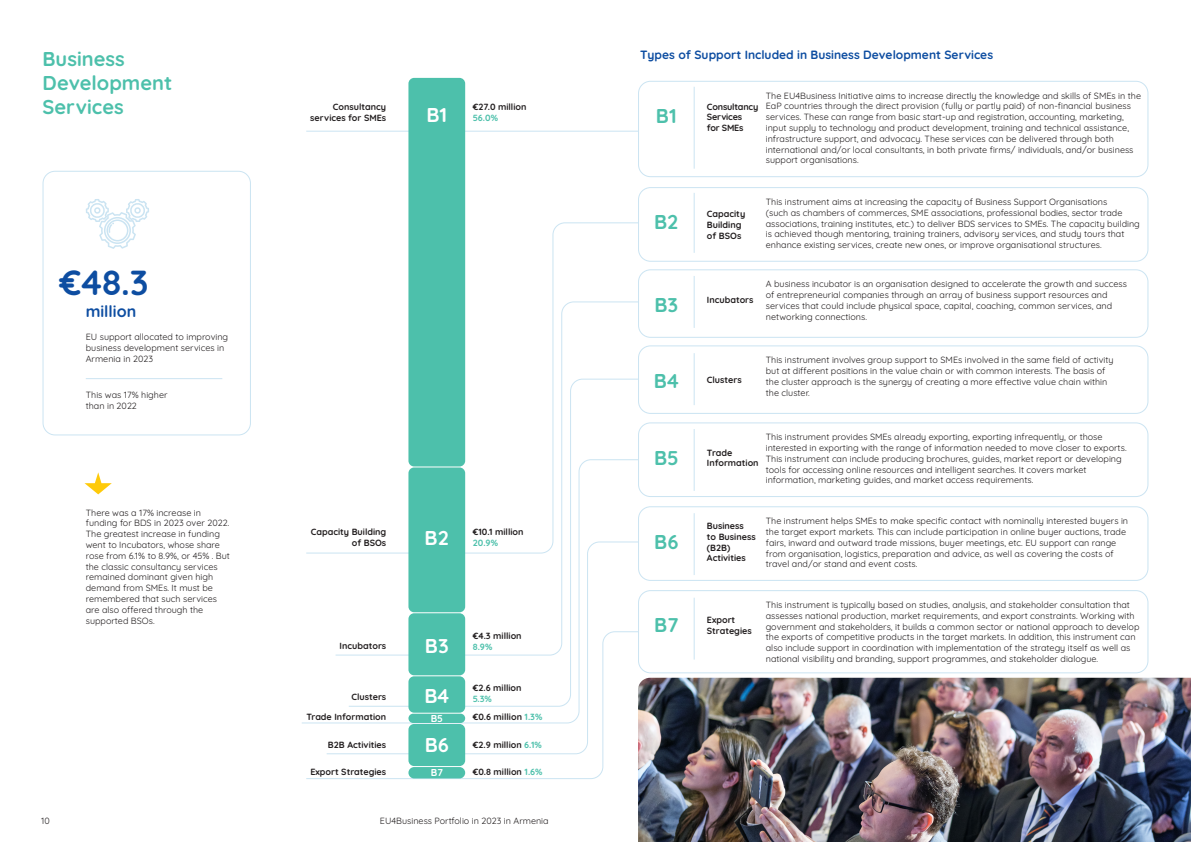
<style>
.page{position:relative;width:1191px;height:842px;background:#fff}
.page>*{position:absolute;margin:0;border:0;box-sizing:border-box;transform-origin:0 0}
.t1{font:700 35px "Quicksand";color:#0d4da1}
.t2{font:700 20px/24px "Quicksand";color:#4dc0ab}
.t3{font:700 20px "Quicksand";color:#fff}
.t4{font:700 16px "Quicksand";color:#0d4da1}
.t5{font:700 12px "Quicksand";color:#0d4da1}
.t6{font:700 10px "Quicksand";color:#fff}
.t7{font:9px/10.8px "Quicksand";color:#231f20}
.t8{font:700 9px/10.8px "Quicksand";color:#231f20}
.t9{font:700 9px/10.8px "Quicksand";letter-spacing:-.02em;color:#231f20}
.s1{color:#4dc0ab}
</style>
<div class="page">
<hr style="left:306px;top:131px;width:332px;height:1px;background:#cbe4f2">
<svg style="left:465px;top:301px;width:174px;height:77px"></svg>
<svg style="left:465px;top:378px;width:174px;height:81px"></svg>
<svg style="left:302px;top:459px;width:337px;height:265px"></svg>
<svg style="left:326px;top:541px;width:313px;height:90px"></svg>
<svg style="left:305px;top:631px;width:334px;height:148px"></svg>
<div style="left:408px;top:78px;width:57px;height:388px;background:#4dc0ab;border-radius:6px"></div>
<div style="left:408px;top:467px;width:57px;height:145px;background:#4dc0ab;border-radius:6px"></div>
<div style="left:408px;top:613px;width:57px;height:62px;background:#4dc0ab;border-radius:6px"></div>
<div style="left:408px;top:676px;width:57px;height:37px;background:#4dc0ab;border-radius:6px"></div>
<div style="left:408px;top:714px;width:57px;height:9px;background:#4dc0ab;border-radius:5px"></div>
<div style="left:408px;top:724px;width:57px;height:42px;background:#4dc0ab;border-radius:6px"></div>
<div style="left:408px;top:767px;width:57px;height:11px;background:#4dc0ab;border-radius:6px"></div>
<div style="left:43px;top:171px;width:208px;height:264px;border:1px solid #cbe4f2;border-radius:12px"></div>
<div style="left:638px;top:81px;width:510px;height:96px;border:1px solid #cbe4f2;border-radius:12px"></div>
<div style="left:638px;top:187px;width:510px;height:75px;border:1px solid #cbe4f2;border-radius:12px"></div>
<div style="left:638px;top:269px;width:510px;height:69px;border:1px solid #cbe4f2;border-radius:12px"></div>
<div style="left:638px;top:345px;width:510px;height:69px;border:1px solid #cbe4f2;border-radius:12px"></div>
<div style="left:638px;top:422px;width:510px;height:75px;border:1px solid #cbe4f2;border-radius:12px"></div>
<div style="left:638px;top:506px;width:510px;height:75px;border:1px solid #cbe4f2;border-radius:12px"></div>
<div style="left:638px;top:590px;width:510px;height:83px;border:1px solid #cbe4f2;border-radius:12px"></div>
<svg style="left:86px;top:199px;width:63px;height:50px"></svg>
<svg style="left:84px;top:472px;width:28px;height:22px"></svg>
<img style="left:638px;top:678px;width:553px;height:164px">
<hr style="left:693px;top:87px;width:1px;height:82px;background:#cbe4f2">
<hr style="left:693px;top:193px;width:1px;height:60px;background:#cbe4f2">
<hr style="left:693px;top:276px;width:1px;height:52px;background:#cbe4f2">
<hr style="left:693px;top:353px;width:1px;height:52px;background:#cbe4f2">
<hr style="left:693px;top:429px;width:1px;height:62px;background:#cbe4f2">
<hr style="left:693px;top:513px;width:1px;height:62px;background:#cbe4f2">
<hr style="left:693px;top:598px;width:1px;height:61px;background:#cbe4f2">
<hr style="left:86px;top:378px;width:136px;height:1px;background:#cbe4f2">
<p class="t2" style="left:43px;top:45px;width:131px">Business<br>Development<br>Services</p>
<p class="t1" style="left:60px;top:256px;width:91px">€48.3</p>
<p class="t4" style="left:86px;top:298px;width:52px">million</p>
<p class="t7" style="left:86px;top:330px;width:144px">EU support allocated to improving business development services in<br>Armenia in 2023</p>
<p class="t7" style="left:86px;top:389px;width:83px">This was 17% higher than in 2022</p>
<p class="t7" style="left:86px;top:506px;width:146px">There was a 17% increase in funding for BDS in 2023 over 2022.<br>The greatest increase in funding went to Incubators, whose share rose from 6.1% to 8.9%, or 45% . But the classic consultancy services remained dominant given high demand from SMEs. It must be remembered that such services are also offered through the supported BSOs.</p>
<p class="t8" style="left:310px;top:101px;width:77px;text-align:right">Consultancy services for SMEs</p>
<p class="t3" style="left:426px;top:100px;width:22px">B1</p>
<p class="t8" style="left:473px;top:101px;width:55px">€27.0 million<br><span class="s1">56.0%</span></p>
<p class="t8" style="left:311px;top:525px;width:77px;text-align:right">Capacity Building of BSOs</p>
<p class="t3" style="left:424px;top:522px;width:26px">B2</p>
<p class="t8" style="left:473px;top:525px;width:52px">€10.1 million<br><span class="s1">20.9%</span></p>
<p class="t8" style="left:340px;top:640px;width:48px">Incubators</p>
<p class="t8" style="left:351px;top:691px;width:36px">Clusters</p>
<p class="t8" style="left:306px;top:710px;width:81px">Trade Information</p>
<p class="t8" style="left:328px;top:738px;width:60px">B2B Activities</p>
<p class="t8" style="left:310px;top:765px;width:77px">Export Strategies</p>
<p class="t3" style="left:425px;top:630px;width:25px">B3</p>
<p class="t3" style="left:424px;top:680px;width:26px">B4</p>
<p class="t3" style="left:425px;top:729px;width:26px">B6</p>
<p class="t6" style="left:431px;top:711px;width:14px">B5</p>
<p class="t6" style="left:431px;top:765px;width:14px">B7</p>
<p class="t8" style="left:473px;top:629px;width:50px">€4.3 million<br><span class="s1">8.9%</span></p>
<p class="t8" style="left:473px;top:682px;width:50px">€2.6 million<br><span class="s1">5.3%</span></p>
<p class="t8" style="left:473px;top:710px;width:71px">€0.6 million <span class="s1">1.3%</span></p>
<p class="t8" style="left:473px;top:738px;width:71px">€2.9 million <span class="s1">6.1%</span></p>
<p class="t8" style="left:473px;top:765px;width:71px">€0.8 million <span class="s1">1.6%</span></p>
<p class="t7" style="left:41px;top:814px;width:10px">10</p>
<p class="t7" style="left:380px;top:815px;width:170px">EU4Business Portfolio in 2023 in Armenia</p>
<p class="t5" style="left:640px;top:45px;width:354px">Types of Support Included in Business Development Services</p>
<p class="t2" style="left:656px;top:102px;width:22px">B1</p>
<p class="t2" style="left:654px;top:208px;width:26px">B2</p>
<p class="t2" style="left:654px;top:290px;width:25px">B3</p>
<p class="t2" style="left:654px;top:367px;width:26px">B4</p>
<p class="t2" style="left:654px;top:444px;width:26px">B5</p>
<p class="t2" style="left:654px;top:527px;width:26px">B6</p>
<p class="t2" style="left:654px;top:611px;width:26px">B7</p>
<p class="t7" style="left:766px;top:89px;width:377px">The EU4Business Initiative aims to increase directly the knowledge and skills of SMEs in the EaP countries through the direct provision (fully or partly paid) of non-financial business services. These can range from basic start-up and registration, accounting, marketing, input supply to technology and product development, training and technical assistance, infrastructure support, and advocacy. These services can be delivered through both international and/or local consultants, in both private firms/ individuals, and/or business support organisations.</p>
<p class="t7" style="left:766px;top:195px;width:375px">This instrument aims at increasing the capacity of Business Support Organisations<br>(such as chambers of commerces, SME associations, professional bodies, sector trade associations, training institutes, etc.) to deliver BDS services to SMEs. The capacity building is achieved though mentoring, training trainers, advisory services, and study tours that enhance existing services, create new ones, or improve organisational structures.</p>
<p class="t7" style="left:766px;top:278px;width:363px">A business incubator is an organisation designed to accelerate the growth and success of entrepreneurial companies through an array of business support resources and services that could include physical space, capital, coaching, common services, and networking connections.</p>
<p class="t7" style="left:766px;top:354px;width:349px">This instrument involves group support to SMEs involved in the same field of activity but at different positions in the value chain or with common interests. The basis of the cluster approach is the synergy of creating a more effective value chain within the cluster.</p>
<p class="t7" style="left:766px;top:431px;width:362px">This instrument provides SMEs already exporting, exporting infrequently, or those interested in exporting with the range of information needed to move closer to exports.<br>This instrument can include producing brochures, guides, market report or developing tools for accessing online resources and intelligent searches. It covers market information, marketing guides, and market access requirements.</p>
<p class="t7" style="left:766px;top:515px;width:364px">The instrument helps SMEs to make specific contact with nominally interested buyers in the target export markets. This can include participation in online buyer auctions, trade fairs, inward and outward trade missions, buyer meetings, etc. EU support can range from organisation, logistics, preparation and advice, as well as covering the costs of travel and/or stand and event costs.</p>
<p class="t7" style="left:766px;top:598px;width:375px">This instrument is typically based on studies, analysis, and stakeholder consultation that assesses national production, market requirements, and export constraints. Working with government and stakeholders, it builds a common sector or national approach to develop the exports of competitive products in the target markets. In addition, this instrument can also include support in coordination with implementation of the strategy itself as well as national visibility and branding, support programmes, and stakeholder dialogue.</p>
<p class="t9" style="left:707px;top:100px;width:53px">Consultancy<br>Services<br>for SMEs</p>
<p class="t8" style="left:707px;top:207px;width:40px">Capacity<br>Building of BSOs</p>
<p class="t8" style="left:707px;top:293px;width:48px">Incubators</p>
<p class="t8" style="left:707px;top:374px;width:36px">Clusters</p>
<p class="t8" style="left:707px;top:446px;width:53px">Trade<br>Information</p>
<p class="t8" style="left:707px;top:519px;width:50px">Business<br>to Business (B2B)<br>Activities</p>
<p class="t8" style="left:707px;top:614px;width:46px">Export<br>Strategies</p>
</div>
